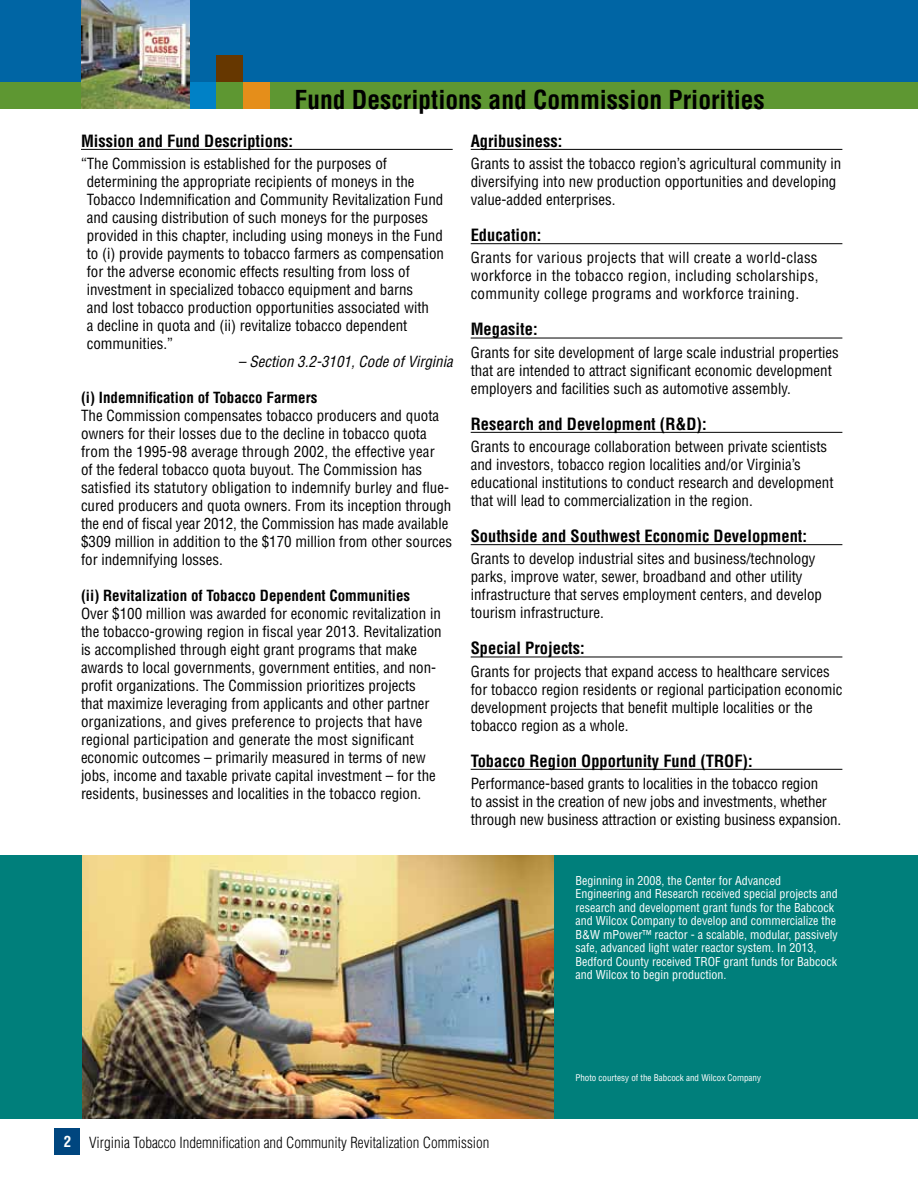
<style>
.page{position:relative;width:918px;height:1188px;background:#fff}
.page>*{position:absolute;margin:0;border:0;box-sizing:border-box;transform-origin:0 0}
.t1{font:700 condensed 25.5px "Helvetica";color:#000}
.t2{font:700 condensed 16.5px "Helvetica";color:#000}
.t3{font:condensed 15px/18px "Helvetica";color:#000}
.t4{font:700 condensed 15px "Helvetica";color:#000}
.t5{font:300 condensed 15px "Helvetica";color:#000}
.t6{font:italic condensed 15px "Helvetica";color:#000}
.t7{font:condensed 12px/13.5px "Helvetica";color:#fff}
.t8{font:condensed 9px "Helvetica";color:#fff}
.s1{font-weight:700;color:#fff}
</style>
<div class="page">
<div style="left:0;top:0;width:918px;height:109px;background:#0065a4"></div>
<div style="left:0;top:855px;width:918px;height:264px;background:#007f7b"></div>
<div style="left:55px;top:1128px;width:25px;height:27px;background:#00467f"></div>
<div style="left:0;top:82px;width:918px;height:27px;background:#5e9732"></div>
<hr style="left:81px;top:149px;width:372px;height:1px;background:#000">
<hr style="left:471px;top:149px;width:371px;height:1px;background:#000">
<hr style="left:471px;top:243px;width:371px;height:1px;background:#000">
<hr style="left:471px;top:338px;width:371px;height:1px;background:#000">
<hr style="left:471px;top:432px;width:371px;height:1px;background:#000">
<hr style="left:471px;top:544px;width:371px;height:1px;background:#000">
<hr style="left:471px;top:657px;width:371px;height:1px;background:#000">
<hr style="left:471px;top:769px;width:371px;height:1px;background:#000">
<img style="left:82px;top:855px;width:472px;height:264px">
<div style="left:189px;top:82px;width:27px;height:27px;background:#0081c6"></div>
<div style="left:243px;top:82px;width:27px;height:27px;background:#e58e1a"></div>
<div style="left:216px;top:55px;width:27px;height:27px;background:#663700"></div>
<img style="left:81px;top:0;width:108px;height:109px">
<h1 class="t1" style="left:295px;top:84px;width:472px">Fund Descriptions and Commission Priorities</h1>
<p class="t2" style="left:81px;top:131px;width:214px">Mission and Fund Descriptions:</p>
<p class="t3" style="left:87px;top:154px;width:359px;text-indent:-6px">“The Commission is established for the purposes of determining the appropriate recipients of moneys in the Tobacco Indemnification and Community Revitalization Fund and causing distribution of such moneys for the purposes provided in this chapter, including using moneys in the Fund to (i) provide payments to tobacco farmers as compensation for the adverse economic effects resulting from loss of investment in specialized tobacco equipment and barns<br>and lost tobacco production opportunities associated with<br>a decline in quota and (ii) revitalize tobacco dependent communities.”</p>
<p class="t6" style="left:238px;top:352px;width:216px">– Section 3.2-3101, Code of Virginia</p>
<p class="t4" style="left:81px;top:389px;width:238px">(i) Indemnification of Tobacco Farmers</p>
<p class="t3" style="left:81px;top:406px;width:373px">The Commission compensates tobacco producers and quota owners for their losses due to the decline in tobacco quota from the 1995-98 average through 2002, the effective year<br>of the federal tobacco quota buyout. The Commission has satisfied its statutory obligation to indemnify burley and flue&shy;cured producers and quota owners. From its inception through the end of fiscal year 2012, the Commission has made available $309 million in addition to the $170 million from other sources for indemnifying losses.</p>
<p class="t4" style="left:81px;top:587px;width:331px">(ii) Revitalization of Tobacco Dependent Communities</p>
<p class="t3" style="left:81px;top:604px;width:362px">Over $100 million was awarded for economic revitalization in the tobacco-growing region in fiscal year 2013. Revitalization is accomplished through eight grant programs that make awards to local governments, government entities, and non&shy;profit organizations. The Commission prioritizes projects that maximize leveraging from applicants and other partner organizations, and gives preference to projects that have regional participation and generate the most significant economic outcomes – primarily measured in terms of new jobs, income and taxable private capital investment – for the residents, businesses and localities in the tobacco region.</p>
<p class="t2" style="left:471px;top:131px;width:93px">Agribusiness:</p>
<p class="t3" style="left:471px;top:154px;width:372px">Grants to assist the tobacco region’s agricultural community in diversifying into new production opportunities and developing value-added enterprises.</p>
<p class="t2" style="left:471px;top:225px;width:72px">Education:</p>
<p class="t3" style="left:471px;top:249px;width:349px;text-align:justify">Grants for various projects that will create a world-class workforce in the tobacco region, including scholarships, community college programs and workforce training.</p>
<p class="t2" style="left:471px;top:319px;width:68px">Megasite:</p>
<p class="t3" style="left:471px;top:343px;width:370px">Grants for site development of large scale industrial properties that are intended to attract significant economic development employers and facilities such as automotive assembly.</p>
<p class="t2" style="left:471px;top:414px;width:238px">Research and Development (R&amp;D):</p>
<p class="t3" style="left:471px;top:437px;width:364px">Grants to encourage collaboration between private scientists and investors, tobacco region localities and/or Virginia’s educational institutions to conduct research and development that will lead to commercialization in the region.</p>
<p class="t2" style="left:471px;top:526px;width:338px">Southside and Southwest Economic Development:</p>
<p class="t3" style="left:471px;top:550px;width:353px">Grants to develop industrial sites and business/technology parks, improve water, sewer, broadband and other utility infrastructure that serves employment centers, and develop tourism infrastructure.</p>
<p class="t2" style="left:471px;top:638px;width:116px">Special Projects:</p>
<p class="t3" style="left:471px;top:662px;width:373px">Grants for projects that expand access to healthcare services for tobacco region residents or regional participation economic development projects that benefit multiple localities or the tobacco region as a whole.</p>
<p class="t2" style="left:471px;top:751px;width:284px">Tobacco Region Opportunity Fund (TROF):</p>
<p class="t3" style="left:471px;top:774px;width:372px">Performance-based grants to localities in the tobacco region<br>to assist in the creation of new jobs and investments, whether through new business attraction or existing business expansion.</p>
<p class="t7" style="left:575px;top:873px;width:264px">Beginning in 2008, the Center for Advanced Engineering and Research received special projects and research and development grant funds for the Babcock and Wilcox Company to develop and commercialize the B&amp;W mPower™ reactor - a scalable, modular, passively safe, advanced light water reactor system. In 2013, Bedford County received TROF grant funds for Babcock and Wilcox to begin production.</p>
<p class="t8" style="left:575px;top:1072px;width:187px">Photo courtesy of the Babcock and Wilcox Company</p>
<p class="t5" style="left:64px;top:1134px;width:427px"><span class="s1">2</span> Virginia Tobacco Indemnification and Community Revitalization Commission</p>
</div>
